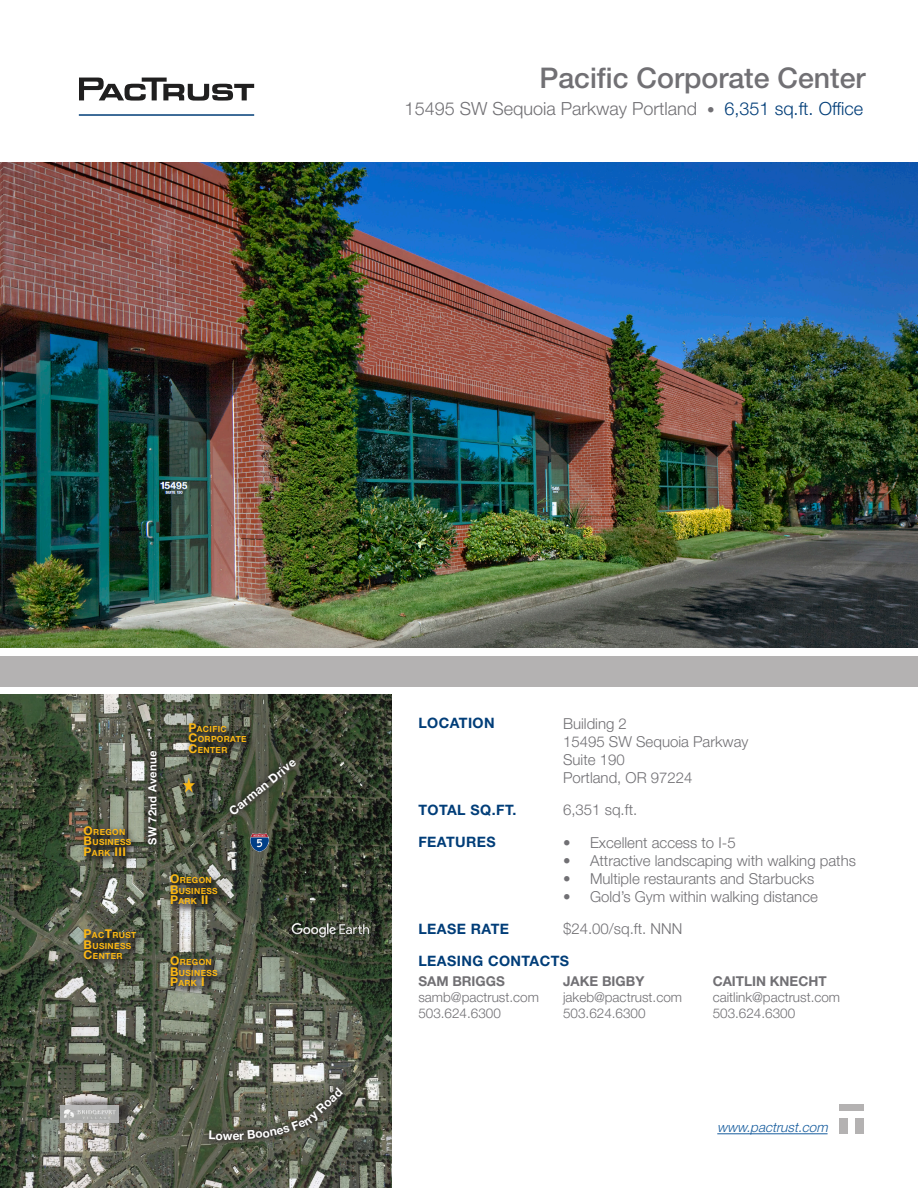
<style>
.page{position:relative;width:918px;height:1188px;background:#fff}
.page>*{position:absolute;margin:0;border:0;box-sizing:border-box;transform-origin:0 0}
.Project_Name_Cover{font:500 28.5px "Helvetica Neue LT Pro";color:#717074}
.Sq_Ft_Cover{font:300 18px "Helvetica Neue LT Pro";color:#717074}
.Body_Copy{font:300 15px/18px "Helvetica Neue LT Pro";color:#717074}
.Subheads{font:700 14.25px "Helvetica Neue LT Pro";letter-spacing:.03em;color:#003d78}
.Body_Copy-2{font:300 13.5px "Helvetica Neue LT Pro";color:#717074}
.Body_Copy-3{font:700 13.5px "Helvetica Neue LT Pro";color:#717074}
.Body_Copy-4{font:italic 300 13.5px "Helvetica Neue LT Std";color:#175d9e}
.Body_Subheads{font:700 12px "Helvetica Neue LT Pro";color:#fff}
.Body_Subheads-2{font:700 12px "Helvetica Neue LT Pro";color:#fcb814}
.Body_Subheads-3{font:700 11.25px "Helvetica Neue LT Pro";letter-spacing:.03em;color:#fff}
.Body_Subheads-4{font:700 8.4px/10.5px "Helvetica Neue LT Pro";letter-spacing:.045em;color:#fcb814}
.s1{font-size:15px}
.s2{color:#003d78}
.s3{font-size:12px}
.s4{font-size:8.4px}
</style>
<div class="page">
<div style="left:839px;top:1104px;width:25px;height:7px;background:#b4b2b2"></div>
<div style="left:839px;top:1118px;width:8px;height:16px;background:#b4b2b2"></div>
<div style="left:856px;top:1118px;width:8px;height:16px;background:#b4b2b2"></div>
<svg style="left:79px;top:78px;width:175px;height:23px"></svg>
<hr style="left:79px;top:114px;width:175px;height:2px;background:#003d78">
<div style="left:0;top:656px;width:918px;height:30px;background:#b4b2b2"></div>
<img style="left:0;top:694px;width:392px;height:494px">
<div style="left:184px;top:719px;width:72px;height:43px;background:#231f20;opacity:.75"></div>
<div style="left:223px;top:753px;width:80px;height:68px;background:#231f20;opacity:.75"></div>
<div style="left:166px;top:953px;width:61px;height:43px;background:#231f20;opacity:.75"></div>
<div style="left:79px;top:926px;width:67px;height:43px;background:#231f20;opacity:.75"></div>
<div style="left:141px;top:744px;width:22px;height:107px;background:#231f20;opacity:.75"></div>
<div style="left:79px;top:822px;width:62px;height:43px;background:#231f20;opacity:.75"></div>
<div style="left:166px;top:871px;width:61px;height:43px;background:#231f20;opacity:.75"></div>
<img style="left:251px;top:834px;width:18px;height:17px">
<img style="left:0;top:162px;width:918px;height:486px">
<hr style="left:717px;top:1133px;width:111px;height:1px;background:#175d9e">
<svg style="left:202px;top:1081px;width:147px;height:66px"></svg>
<div style="left:65px;top:1096px;width:70px;height:29px;background:#231f20;opacity:.75"></div>
<img style="left:60px;top:1106px;width:58px;height:17px">
<div style="left:183px;top:774px;width:18px;height:22px;background:#231f20;opacity:.75"></div>
<svg style="left:183px;top:777px;width:12px;height:16px"></svg>
<svg style="left:209px;top:1131px;width:14px;height:9px"></svg>
<svg style="left:233px;top:1118px;width:78px;height:22px"></svg>
<p class="Project_Name_Cover" style="left:539px;top:60px;width:328px">Pacific Corporate Center</p>
<p class="Sq_Ft_Cover" style="left:405px;top:98px;width:460px">15495 SW Sequoia Parkway Portland <span class="s1">•</span> <span class="s2">6,351 sq.ft. Office</span></p>
<p class="Body_Subheads-4" style="left:84px;top:826px;width:43px"><span class="s3">O</span>REGON</p>
<p class="Body_Subheads-4" style="left:84px;top:837px;width:49px"><span class="s3">B</span>USINESS</p>
<p class="Body_Subheads-2" style="left:84px;top:844px;width:36px">P<span class="s4">ARK</span> III</p>
<p class="Body_Subheads-3" style="left:146px;top:845px;width:96px;rotate:-90deg">SW 72nd Avenue</p>
<p class="Body_Subheads-4" style="left:84px;top:930px;width:54px"><span class="s3">P</span>AC<span class="s3">T</span>RUST</p>
<p class="Body_Subheads-4" style="left:84px;top:941px;width:49px"><span class="s3">B</span>USINESS</p>
<p class="Body_Subheads-4" style="left:84px;top:951px;width:40px"><span class="s3">C</span>ENTER</p>
<p class="Body_Subheads-4" style="left:188px;top:724px;width:40px"><span class="s3">P</span>ACIFIC</p>
<p class="Body_Subheads-4" style="left:188px;top:734px;width:60px"><span class="s3">C</span>ORPORATE<br><span class="s3">C</span>ENTER</p>
<p class="Body_Subheads" style="left:226px;top:807px;width:84px;rotate:-39deg">Carman Drive</p>
<p class="Body_Subheads-4" style="left:170px;top:875px;width:43px"><span class="s3">O</span>REGON</p>
<p class="Body_Subheads-4" style="left:170px;top:886px;width:49px"><span class="s3">B</span>USINESS</p>
<p class="Body_Subheads-2" style="left:170px;top:893px;width:35px">P<span class="s4">ARK</span> II</p>
<p class="Body_Subheads-4" style="left:170px;top:957px;width:43px"><span class="s3">O</span>REGON</p>
<p class="Body_Subheads-4" style="left:170px;top:967px;width:49px"><span class="s3">B</span>USINESS</p>
<p class="Body_Subheads-4" style="left:170px;top:978px;width:34px"><span class="s3">P</span>ARK <span class="s3">I</span></p>
<p class="Body_Subheads" style="left:223px;top:1128px;width:11px">w</p>
<p class="Body_Subheads" style="left:303px;top:1115px;width:46px;rotate:-43deg">ry Road</p>
<p class="Subheads" style="left:418px;top:715px;width:78px">LOCATION</p>
<p class="Body_Copy" style="left:563px;top:714px;width:187px">Building 2<br>15495 SW Sequoia Parkway</p>
<p class="Body_Copy" style="left:563px;top:750px;width:63px">Suite 190</p>
<p class="Body_Copy" style="left:563px;top:768px;width:131px">Portland, OR 97224</p>
<p class="Subheads" style="left:418px;top:801px;width:100px">TOTAL SQ.FT.</p>
<p class="Body_Copy" style="left:563px;top:801px;width:76px">6,351 sq.ft.</p>
<p class="Subheads" style="left:418px;top:833px;width:79px">FEATURES</p>
<p class="Body_Copy" style="left:563px;top:833px;width:174px">• Excellent access to I-5</p>
<p class="Body_Copy" style="left:563px;top:851px;width:294px">• Attractive landscaping with walking paths</p>
<p class="Body_Copy" style="left:563px;top:869px;width:253px">• Multiple restaurants and Starbucks</p>
<p class="Body_Copy" style="left:563px;top:887px;width:256px">• Gold’s Gym within walking distance</p>
<p class="Subheads" style="left:418px;top:920px;width:92px">LEASE RATE</p>
<p class="Body_Copy" style="left:563px;top:919px;width:121px">$24.00/sq.ft. NNN</p>
<p class="Subheads" style="left:418px;top:952px;width:152px">LEASING CONTACTS</p>
<p class="Body_Copy-3" style="left:418px;top:972px;width:88px">SAM BRIGGS</p>
<p class="Body_Copy-2" style="left:418px;top:989px;width:122px">samb@pactrust.com</p>
<p class="Body_Copy-2" style="left:418px;top:1005px;width:84px">503.624.6300</p>
<p class="Body_Copy-3" style="left:563px;top:972px;width:83px">JAKE BIGBY</p>
<p class="Body_Copy-2" style="left:563px;top:989px;width:121px">jakeb@pactrust.com</p>
<p class="Body_Copy-2" style="left:563px;top:1005px;width:84px">503.624.6300</p>
<p class="Body_Copy-3" style="left:713px;top:972px;width:115px">CAITLIN KNECHT</p>
<p class="Body_Copy-2" style="left:713px;top:989px;width:129px">caitlink@pactrust.com</p>
<p class="Body_Copy-2" style="left:713px;top:1005px;width:84px">503.624.6300</p>
<p class="Body_Copy-4" style="left:717px;top:1119px;width:115px">www.pactrust.com</p>
</div>
